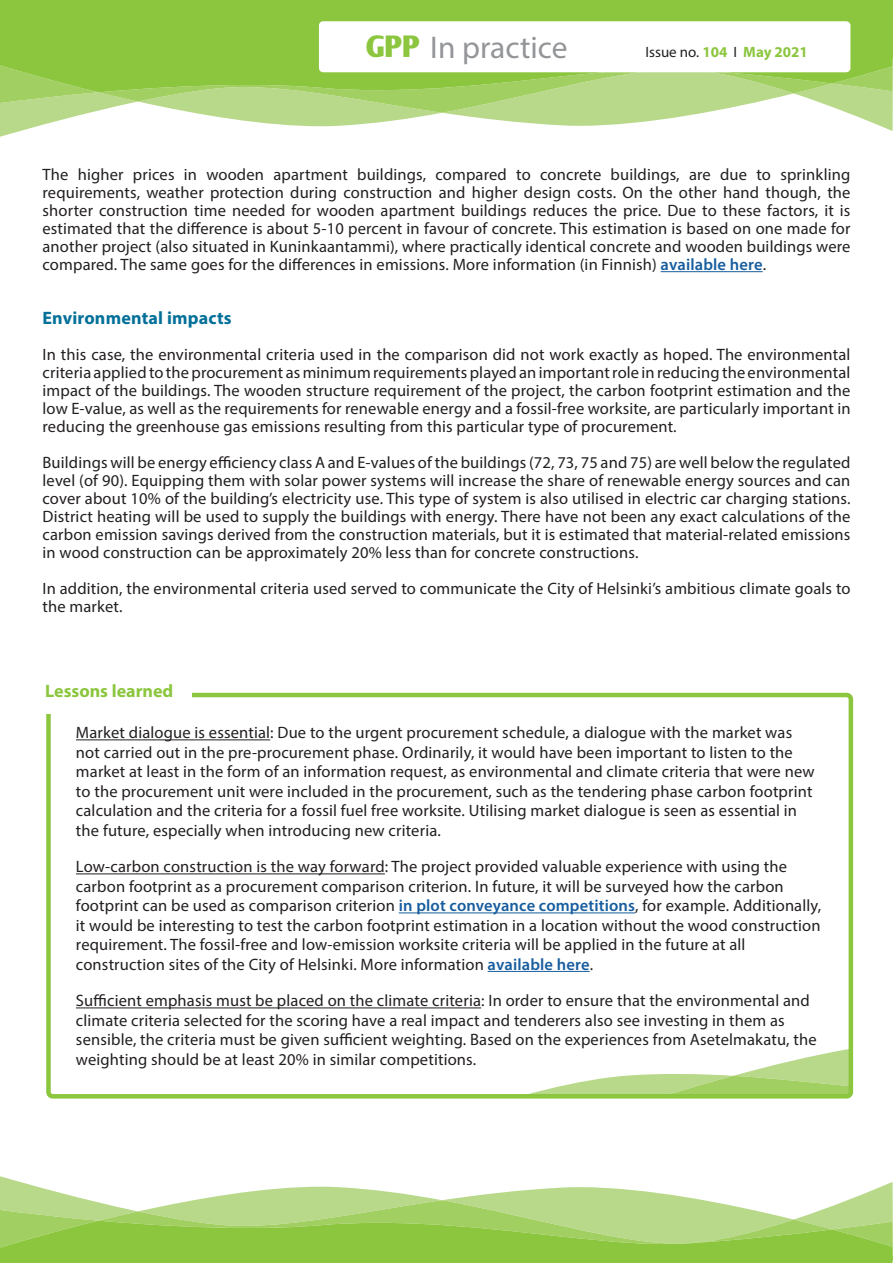
<style>
.page{position:relative;width:893px;height:1263px;background:#fff}
.page>*{position:absolute;margin:0;border:0;box-sizing:border-box;transform-origin:0 0}
.t1{font:31.5px "Myriad Pro";color:#939598}
.t2{font:700 18px "Myriad Pro";letter-spacing:.01em;color:#037099}
.t3{font:700 18px "Myriad Pro";color:#8bc63e}
.t4{font:16.5px/18px "Myriad Pro";letter-spacing:.01em;color:#231f20}
.t5{font:700 15px "Myriad Pro";color:#8bc63e}
.s1{font-family:"Oli Jo";font-weight:700;font-size:30px;color:#8bc63e}
.s2{font-weight:400;color:#231f20}
.s3{font-weight:600;color:#175d9e}
</style>
<div class="page">
<svg style="left:0;top:113px;width:88px;height:24px"></svg>
<svg style="left:195px;top:113px;width:698px;height:18px"></svg>
<svg style="left:0;top:58px;width:893px;height:55px;background:#a9d36f"></svg>
<div style="left:0;top:0;width:893px;height:58px;background:#8bc63e"></div>
<div style="left:319px;top:21px;width:531px;height:51px;background:#fff;border-radius:4px"></div>
<svg style="left:0;top:1176px;width:88px;height:24px"></svg>
<svg style="left:195px;top:1182px;width:698px;height:18px"></svg>
<svg style="left:0;top:1200px;width:893px;height:63px;background:#a1cf62"></svg>
<hr style="left:661px;top:271px;width:102px;height:1px;background:#175d9e">
<svg style="left:533px;top:1049px;width:315px;height:44px"></svg>
<div style="left:46px;top:693px;width:807px;height:405px;border:4px solid #8bc63e;border-radius:4px"></div>
<hr style="left:76px;top:739px;width:194px;height:1px;background:#231f20">
<hr style="left:76px;top:873px;width:309px;height:1px;background:#231f20">
<hr style="left:399px;top:912px;width:236px;height:1px;background:#175d9e">
<hr style="left:488px;top:971px;width:102px;height:1px;background:#175d9e">
<hr style="left:76px;top:1007px;width:405px;height:1px;background:#231f20">
<div style="left:45px;top:683px;width:146px;height:30px;background:#fff"></div>
<h1 class="t1" style="left:366px;top:28px;width:203px"><span class="s1">GPP</span> In practice</h1>
<p class="t5" style="left:645px;top:42px;width:164px"><span class="s2">Issue no.</span> 104 <span class="s2">I</span> May 2021</p>
<p class="t4" style="left:43px;top:165px;width:809px;text-align:justify">The higher prices in wooden apartment buildings, compared to concrete buildings, are due to sprinkling requirements, weather protection during construction and higher design costs. On the other hand though, the shorter construction time needed for wooden apartment buildings reduces the price. Due to these factors, it is estimated that the difference is about 5-10 percent in favour of concrete. This estimation is based on one made for another project (also situated in Kuninkaantammi), where practically identical concrete and wooden buildings were compared. The same goes for the differences in emissions. More information (in Finnish) <span class="s3">available here</span>.</p>
<p class="t2" style="left:43px;top:306px;width:191px">Environmental impacts</p>
<p class="t4" style="left:43px;top:345px;width:809px;text-align:justify">In this case, the environmental criteria used in the comparison did not work exactly as hoped. The environmental criteria applied to the procurement as minimum requirements played an important role in reducing the environmental impact of the buildings. The wooden structure requirement of the project, the carbon footprint estimation and the low E-value, as well as the requirements for renewable energy and a fossil-free worksite, are particularly important in reducing the greenhouse gas emissions resulting from this particular type of procurement.</p>
<p class="t4" style="left:43px;top:453px;width:809px;text-align:justify">Buildings will be energy efficiency class A and E-values of the buildings (72, 73, 75 and 75) are well below the regulated level (of 90). Equipping them with solar power systems will increase the share of renewable energy sources and can cover about 10% of the building’s electricity use. This type of system is also utilised in electric car charging stations.<br>District heating will be used to supply the buildings with energy. There have not been any exact calculations of the carbon emission savings derived from the construction materials, but it is estimated that material-related emissions in wood construction can be approximately 20% less than for concrete constructions.</p>
<p class="t4" style="left:43px;top:579px;width:809px">In addition, the environmental criteria used served to communicate the City of Helsinki’s ambitious climate goals to the market.</p>
<p class="t3" style="left:45px;top:679px;width:130px">Lessons learned</p>
<p class="t4" style="left:76px;top:723px;width:740px;line-height:19.5px">Market dialogue is essential: Due to the urgent procurement schedule, a dialogue with the market was not carried out in the pre-procurement phase. Ordinarily, it would have been important to listen to the market at least in the form of an information request, as environmental and climate criteria that were new to the procurement unit were included in the procurement, such as the tendering phase carbon footprint calculation and the criteria for a fossil fuel free worksite. Utilising market dialogue is seen as essential in the future, especially when introducing new criteria.</p>
<p class="t4" style="left:76px;top:857px;width:747px;line-height:19.5px">Low-carbon construction is the way forward: The project provided valuable experience with using the carbon footprint as a procurement comparison criterion. In future, it will be surveyed how the carbon footprint can be used as comparison criterion <span class="s3">in plot conveyance competitions</span>, for example. Additionally, it would be interesting to test the carbon footprint estimation in a location without the wood construction requirement. The fossil-free and low-emission worksite criteria will be applied in the future at all construction sites of the City of Helsinki. More information <span class="s3">available here</span>.</p>
<p class="t4" style="left:76px;top:991px;width:742px;line-height:19.5px">Sufficient emphasis must be placed on the climate criteria: In order to ensure that the environmental and climate criteria selected for the scoring have a real impact and tenderers also see investing in them as sensible, the criteria must be given sufficient weighting. Based on the experiences from Asetelmakatu, the weighting should be at least 20% in similar competitions.</p>
</div>
